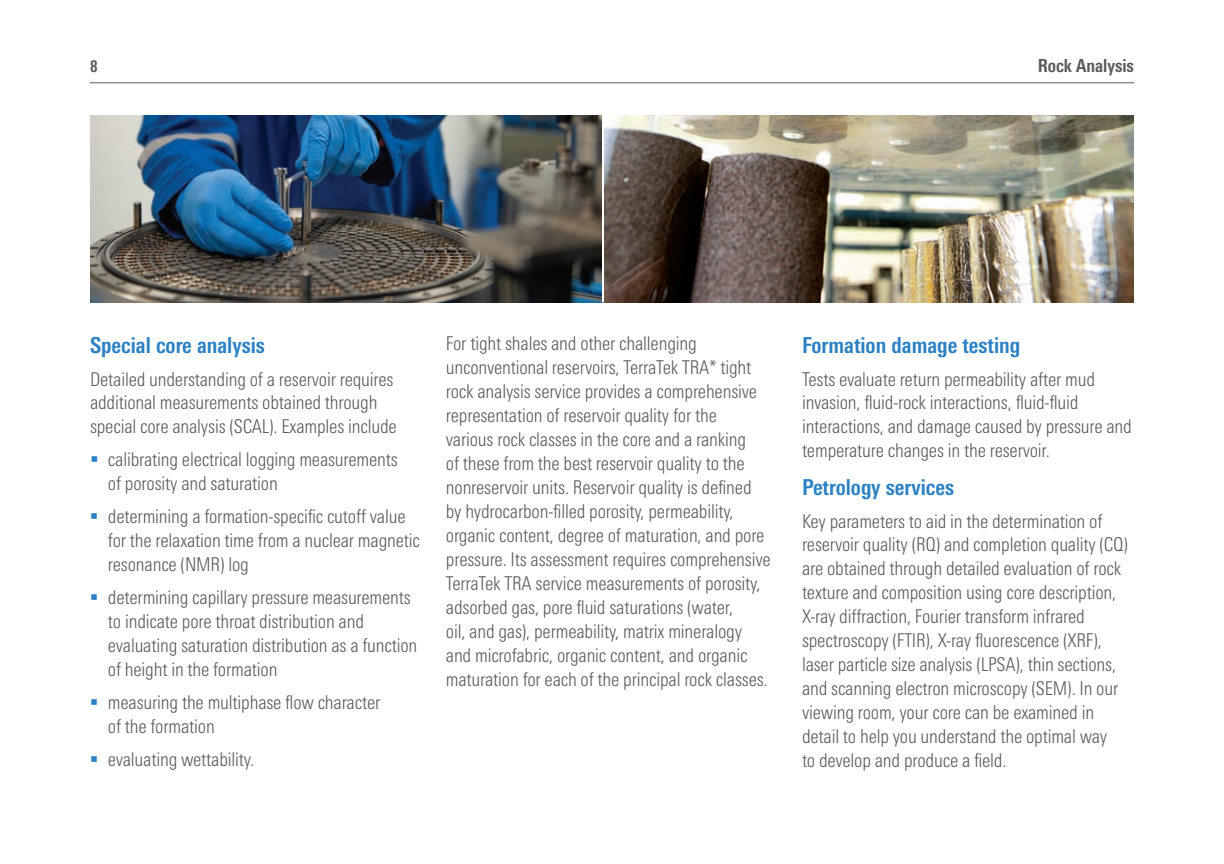
<style>
.page{position:relative;width:1224px;height:864px;background:#fff}
.page>*{position:absolute;margin:0;border:0;box-sizing:border-box;transform-origin:0 0}
.t1{font:700 condensed 22px "Univers Next Pro";color:#2b81c4}
.t2{font:300 condensed 19px/24px "Univers Next Pro";letter-spacing:-.01em;color:#57585a}
.t3{font:700 condensed 18px "Univers Next Pro";color:#57585a}
.t4{font:700 condensed 16px "Univers Next Pro";color:#57585a}
</style>
<div class="page">
<hr style="left:90px;top:82px;width:1044px;height:1px;background:#57585a">
<img style="left:90px;top:115px;width:1044px;height:187px">
<hr style="left:602px;top:115px;width:2px;height:187px;background:#fff">
<p class="t4" style="left:90px;top:57px;width:9px">8</p>
<p class="t3" style="left:1038px;top:55px;width:98px">Rock Analysis</p>
<p class="t1" style="left:90px;top:332px;width:177px">Special core analysis</p>
<p class="t2" style="left:90px;top:367px;width:308px">Detailed understanding of a reservoir requires additional measurements obtained through special core analysis (SCAL). Examples include</p>
<p class="t2" style="left:108px;top:448px;width:291px">calibrating electrical logging measurements of porosity and saturation</p>
<p class="t2" style="left:108px;top:505px;width:314px">determining a formation-specific cutoff value for the relaxation time from a nuclear magnetic resonance (NMR) log</p>
<p class="t2" style="left:108px;top:586px;width:311px">determining capillary pressure measurements to indicate pore throat distribution and evaluating saturation distribution as a function of height in the formation</p>
<p class="t2" style="left:108px;top:691px;width:274px">measuring the multiphase flow character of the formation</p>
<p class="t2" style="left:108px;top:748px;width:148px">evaluating wettability.</p>
<p class="t2" style="left:446px;top:331px;width:326px">For tight shales and other challenging unconventional reservoirs, TerraTek TRA* tight rock analysis service provides a comprehensive representation of reservoir quality for the<br>various rock classes in the core and a ranking<br>of these from the best reservoir quality to the nonreservoir units. Reservoir quality is defined by hydrocarbon-filled porosity, permeability, organic content, degree of maturation, and pore pressure. Its assessment requires comprehensive TerraTek TRA service measurements of porosity, adsorbed gas, pore fluid saturations (water,<br>oil, and gas), permeability, matrix mineralogy and microfabric, organic content, and organic maturation for each of the principal rock classes.</p>
<p class="t1" style="left:802px;top:332px;width:220px">Formation damage testing</p>
<p class="t2" style="left:802px;top:367px;width:331px">Tests evaluate return permeability after mud invasion, fluid-rock interactions, fluid-fluid interactions, and damage caused by pressure and temperature changes in the reservoir.</p>
<p class="t1" style="left:802px;top:474px;width:154px">Petrology services</p>
<p class="t2" style="left:802px;top:509px;width:328px">Key parameters to aid in the determination of reservoir quality (RQ) and completion quality (CQ) are obtained through detailed evaluation of rock texture and composition using core description, X-ray diffraction, Fourier transform infrared spectroscopy (FTIR), X-ray fluorescence (XRF), laser particle size analysis (LPSA), thin sections, and scanning electron microscopy (SEM). In our viewing room, your core can be examined in detail to help you understand the optimal way<br>to develop and produce a field.</p>
</div>
